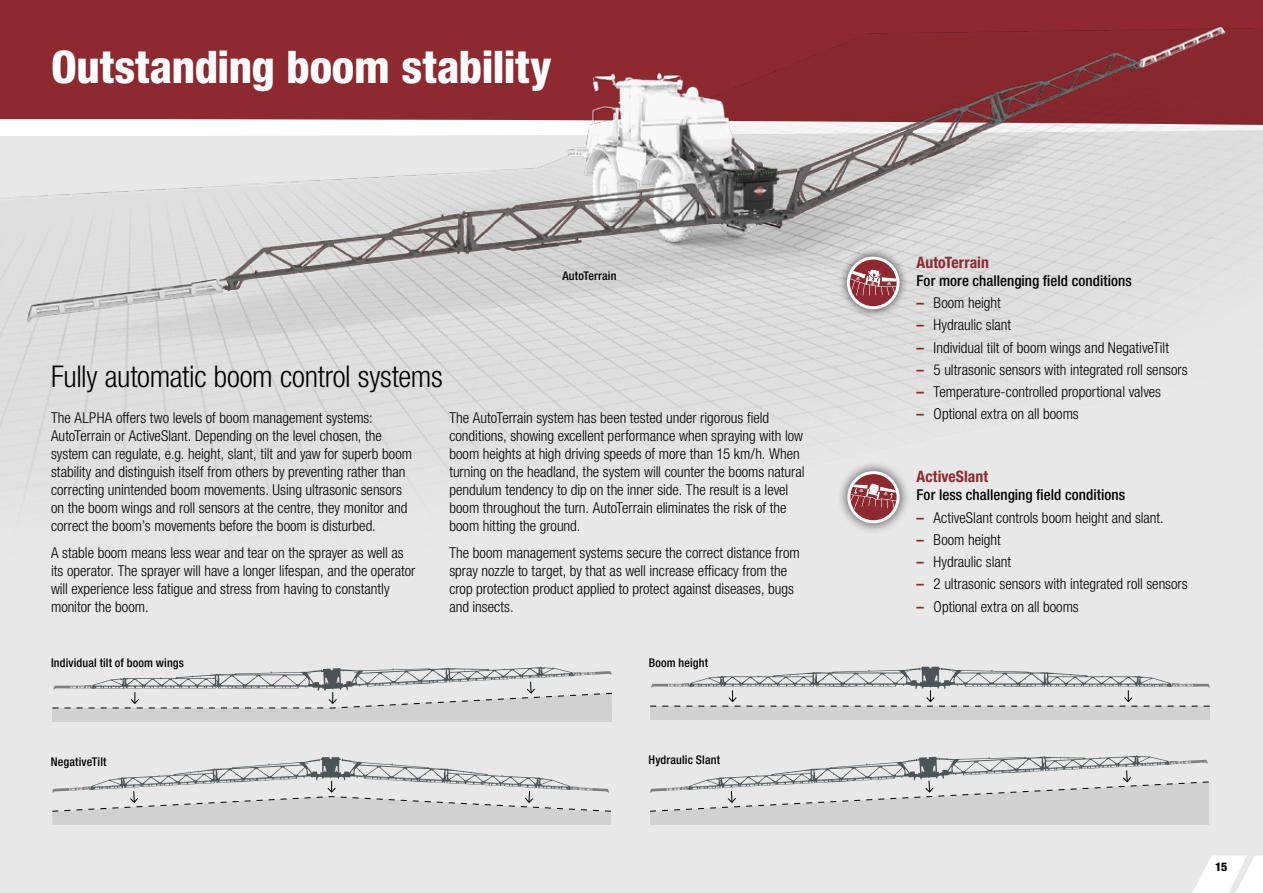
<style>
.page{position:relative;width:1263px;height:893px;background:#fff}
.page>*{position:absolute;margin:0;border:0;box-sizing:border-box;transform-origin:0 0}
.t1{font:800 condensed 45px "Helvetica Neue LTW1 G";letter-spacing:-.005em;color:#fff}
.t2{font:300 condensed 30px "Helvetica Neue LTW1 G";letter-spacing:-.01em;color:#000}
.t3{font:700 condensed 15.75px "Helvetica Neue LTW1 G";letter-spacing:.005em;color:#8e2930}
.t4{font:300 condensed 15px/18px "Helvetica Neue LTW1 G";color:#000}
.t5{font:500 condensed 15px "Helvetica Neue LTW1 G";letter-spacing:.005em;color:#000}
.t6{font:500 condensed 12px "Helvetica Neue LTW1 G";letter-spacing:.015em;color:#000}
.t7{font:800 condensed 12px "Helvetica Neue LTW1 G";color:#000}
.s1{font-weight:700;color:#8e2930}
</style>
<div class="page">
<div style="left:0;top:128px;width:1263px;height:765px;background:#e8e8e8"></div>
<img style="left:0;top:0;width:1263px;height:524px">
<img style="left:0;top:46px;width:81px;height:418px">
<div style="left:837px;top:247px;width:72px;height:72px;background:#000;opacity:.5"></div>
<svg style="left:848px;top:258px;width:50px;height:50px"></svg>
<svg style="left:850px;top:260px;width:46px;height:46px"></svg>
<svg style="left:850px;top:280px;width:46px;height:17px"></svg>
<div style="left:847px;top:257px;width:52px;height:52px;border:3px solid #fff;border-radius:50%"></div>
<div style="left:836px;top:460px;width:74px;height:74px;background:#000;opacity:.5"></div>
<svg style="left:849px;top:473px;width:49px;height:49px"></svg>
<svg style="left:850px;top:474px;width:46px;height:46px;background:#a25055"></svg>
<div style="left:847px;top:471px;width:52px;height:52px;border:3px solid #fff;border-radius:50%"></div>
<div style="left:650px;top:706px;width:559px;height:13px;background:#d1d1d1"></div>
<svg style="left:650px;top:667px;width:560px;height:40px"></svg>
<svg style="left:53px;top:667px;width:559px;height:54px"></svg>
<svg style="left:650px;top:755px;width:559px;height:70px"></svg>
<svg style="left:52px;top:757px;width:559px;height:68px"></svg>
<svg style="left:1193px;top:856px;width:70px;height:37px"></svg>
<h1 class="t1" style="left:51px;top:40px;width:502px">Outstanding boom stability</h1>
<p class="t6" style="left:562px;top:268px;width:56px">AutoTerrain</p>
<h2 class="t2" style="left:51px;top:358px;width:393px">Fully automatic boom control systems</h2>
<p class="t4" style="left:51px;top:408px;width:363px">The ALPHA offers two levels of boom management systems:<br>AutoTerrain or ActiveSlant. Depending on the level chosen, the system can regulate, e.g. height, slant, tilt and yaw for superb boom stability and distinguish itself from others by preventing rather than correcting unintended boom movements. Using ultrasonic sensors on the boom wings and roll sensors at the centre, they monitor and correct the boom’s movements before the boom is disturbed.</p>
<p class="t4" style="left:51px;top:543px;width:366px">A stable boom means less wear and tear on the sprayer as well as its operator. The sprayer will have a longer lifespan, and the operator will experience less fatigue and stress from having to constantly monitor the boom.</p>
<p class="t4" style="left:449px;top:408px;width:357px">The AutoTerrain system has been tested under rigorous field conditions, showing excellent performance when spraying with low boom heights at high driving speeds of more than 15 km/h. When turning on the headland, the system will counter the booms natural pendulum tendency to dip on the inner side. The result is a level boom throughout the turn. AutoTerrain eliminates the risk of the boom hitting the ground.</p>
<p class="t4" style="left:449px;top:543px;width:352px">The boom management systems secure the correct distance from spray nozzle to target, by that as well increase efficacy from the crop protection product applied to protect against diseases, bugs and insects.</p>
<p class="t6" style="left:51px;top:655px;width:135px">Individual tilt of boom wings</p>
<p class="t6" style="left:649px;top:655px;width:61px">Boom height</p>
<p class="t6" style="left:51px;top:754px;width:57px">NegativeTilt</p>
<p class="t6" style="left:648px;top:752px;width:73px">Hydraulic Slant</p>
<p class="t3" style="left:916px;top:253px;width:74px">AutoTerrain</p>
<p class="t5" style="left:916px;top:271px;width:217px">For more challenging field conditions</p>
<p class="t4" style="left:916px;top:294px;width:86px"><span class="s1">–</span> Boom height</p>
<p class="t4" style="left:916px;top:316px;width:96px"><span class="s1">–</span> Hydraulic slant</p>
<p class="t4" style="left:916px;top:338px;width:254px"><span class="s1">–</span> Individual tilt of boom wings and NegativeTilt</p>
<p class="t4" style="left:916px;top:361px;width:273px"><span class="s1">–</span> 5 ultrasonic sensors with integrated roll sensors</p>
<p class="t4" style="left:916px;top:383px;width:246px"><span class="s1">–</span> Temperature-controlled proportional valves</p>
<p class="t4" style="left:916px;top:405px;width:164px"><span class="s1">–</span> Optional extra on all booms</p>
<p class="t3" style="left:916px;top:467px;width:73px">ActiveSlant</p>
<p class="t5" style="left:916px;top:486px;width:210px">For less challenging field conditions</p>
<p class="t4" style="left:916px;top:508px;width:249px"><span class="s1">–</span> ActiveSlant controls boom height and slant.</p>
<p class="t4" style="left:916px;top:531px;width:86px"><span class="s1">–</span> Boom height</p>
<p class="t4" style="left:916px;top:553px;width:96px"><span class="s1">–</span> Hydraulic slant</p>
<p class="t4" style="left:916px;top:575px;width:273px"><span class="s1">–</span> 2 ultrasonic sensors with integrated roll sensors</p>
<p class="t4" style="left:916px;top:597px;width:164px"><span class="s1">–</span> Optional extra on all booms</p>
<p class="t7" style="left:1215px;top:860px;width:14px">15</p>
</div>
